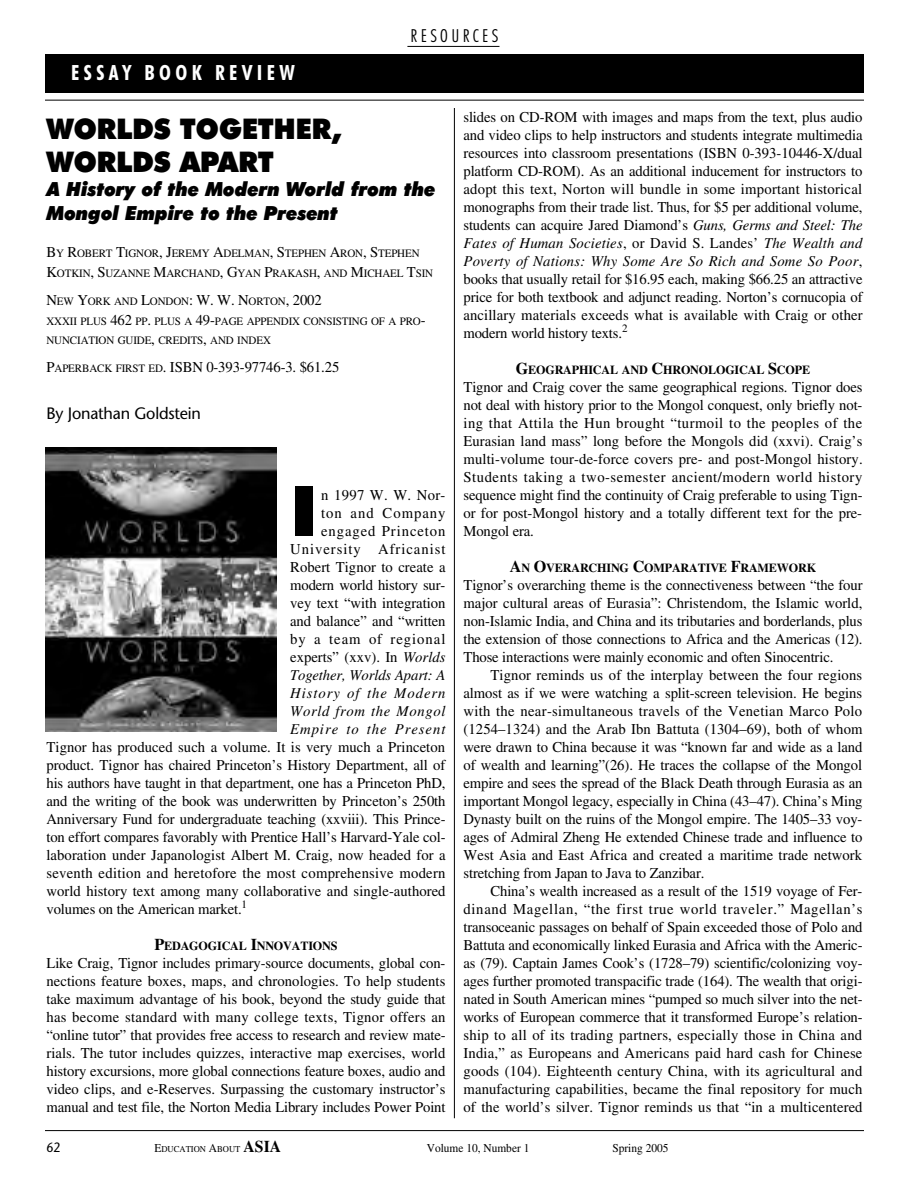
<style>
.page{position:relative;width:918px;height:1188px;background:#fff}
.page>*{position:absolute;margin:0;border:0;box-sizing:border-box;transform-origin:0 0}
.t1{font:900 69px "Futura BT";color:#000}
.t2{font:900 28.5px/33px "Futura BT";letter-spacing:-.015em;color:#000}
.t3{font:700 condensed 21px "Futura BT";letter-spacing:.21em;color:#fff}
.t4{font:italic 900 19.5px/24px "Futura BT";letter-spacing:-.015em;color:#000}
.t5{font:300 condensed 18px "Futura BT";letter-spacing:.185em;color:#000}
.t6{font:16.5px "Stone Sans";letter-spacing:-.01em;color:#000}
.t7{font:15px/18px "EAA Times";letter-spacing:-.005em;color:#000;text-align:justify}
.t8{font:13.5px "Stone Sans";color:#000;scale:.9 1}
.t9{font:700 12.3px "EAA Times";letter-spacing:-.015em;color:#000}
.t10{font:12px "EAA Times";color:#000;scale:.95 1}
.t11{font:11.25px/19.5px "EAA Times";letter-spacing:-.015em;color:#000}
.t12{font:9px "EAA Times";color:#000;scale:.95 1}
.s1{font-size:15px}
.s2{font-size:11.25px}
.s3{font-style:italic}
.s4{font-size:16.5px}
.s5{font-size:12px}
.s6{font-weight:700;font-size:16.5px}
</style>
<div class="page">
<div style="left:45px;top:54px;width:819px;height:39px;background:#000"></div>
<hr style="left:45px;top:1130px;width:819px;height:1px;background:#000">
<hr style="left:454px;top:108px;width:1px;height:1010px;background:#000">
<hr style="left:45px;top:100px;width:819px;height:1px;background:#000">
<hr style="left:407px;top:46px;width:92px;height:1px;background:#000">
<img style="left:45px;top:448px;width:232px;height:283px">
<h3 class="t3" style="left:71px;top:64px;width:225px">ESSAY BOOK REVIEW</h3>
<p class="t5" style="left:411px;top:28px;width:89px">RESOURCES</p>
<h2 class="t2" style="left:47px;top:114px;width:296px">WORLDS TOGETHER,<br>WORLDS APART</h2>
<h3 class="t4" style="left:47px;top:178px;width:391px">A History of the Modern World from the<br>Mongol Empire to the Present</h3>
<p class="t11" style="left:47px;top:245px;width:388px"><span class="s1">B</span>Y <span class="s1">R</span>OBERT <span class="s1">T</span>IGNOR<span class="s1">, J</span>EREMY <span class="s1">A</span>DELMAN<span class="s1">, S</span>TEPHEN <span class="s1">A</span>RON<span class="s1">, S</span>TEPHEN<br><span class="s1">K</span>OTKIN<span class="s1">, S</span>UZANNE <span class="s1">M</span>ARCHAND<span class="s1">, G</span>YAN <span class="s1">P</span>RAKASH<span class="s1">,</span> AND <span class="s1">M</span>ICHAEL <span class="s1">T</span>SIN</p>
<p class="t11" style="left:47px;top:293px;width:381px"><span class="s1">N</span>EW <span class="s1">Y</span>ORK AND <span class="s1">L</span>ONDON<span class="s1">: W. W. N</span>ORTON<span class="s1">, 2002<br></span>XXXII PLUS <span class="s1">462</span> PP<span class="s1">.</span> PLUS A <span class="s1">49-</span>PAGE APPENDIX CONSISTING OF A PRO<span class="s1">-<br></span>NUNCIATION GUIDE<span class="s1">,</span> CREDITS<span class="s1">,</span> AND INDEX</p>
<p class="t7" style="left:47px;top:360px;width:294px">P<span class="s2">APERBACK FIRST ED</span>. ISBN 0-393-97746-3. $61.25</p>
<p class="t6" style="left:47px;top:407px;width:156px">By Jonathan Goldstein</p>
<h1 class="t1" style="left:290px;top:483px;width:29px">I</h1>
<p class="t7" style="left:290px;top:487px;width:157px;text-align:right">n 1997 W. W. Nor-<br>ton and Company engaged Princeton<br>University Africanist<br>Robert Tignor to create a modern world history sur&shy;vey text “with integration and balance” and “written by a team of regional experts” (xxv). In <span class="s3">Worlds<br>Together, Worlds Apart: A<br>History of the Modern<br>World from the Mongol<br>Empire to the Present</span></p>
<p class="t7" style="left:46px;top:739px;width:401px">Tignor has produced such a volume. It is very much a Princeton product. Tignor has chaired Princeton’s History Department, all of his authors have taught in that department, one has a Princeton PhD, and the writing of the book was underwritten by Princeton’s 250th Anniversary Fund for undergraduate teaching (xxviii). This Prince&shy;ton effort compares favorably with Prentice Hall’s Harvard-Yale col&shy;laboration under Japanologist Albert M. Craig, now headed for a seventh edition and heretofore the most comprehensive modern world history text among many collaborative and single-authored volumes on the American market.<sup>1</sup></p>
<p class="t9" style="left:154px;top:941px;width:185px"><span class="s4">P</span>EDAGOGICAL <span class="s4">I</span>NNOVATIONS</p>
<p class="t7" style="left:46px;top:955px;width:401px">Like Craig, Tignor includes primary-source documents, global con&shy;nections feature boxes, maps, and chronologies. To help students take maximum advantage of his book, beyond the study guide that has become standard with many college texts, Tignor offers an “online tutor” that provides free access to research and review mate&shy;rials. The tutor includes quizzes, interactive map exercises, world history excursions, more global connections feature boxes, audio and video clips, and e-Reserves. Surpassing the customary instructor’s manual and test file, the Norton Media Library includes Power Point</p>
<p class="t7" style="left:463px;top:109px;width:401px">slides on CD-ROM with images and maps from the text, plus audio and video clips to help instructors and students integrate multimedia resources into classroom presentations (ISBN 0-393-10446-X/dual platform CD-ROM). As an additional inducement for instructors to adopt this text, Norton will bundle in some important historical monographs from their trade list. Thus, for $5 per additional volume, students can acquire Jared Diamond’s <span class="s3">Guns, Germs and Steel: The Fates of Human Societies</span>, or David S. Landes’ <span class="s3">The Wealth and Poverty of Nations: Why Some Are So Rich and Some So Poor</span>, books that usually retail for $16.95 each, making $66.25 an attractive price for both textbook and adjunct reading. Norton’s cornucopia of ancillary materials exceeds what is available with Craig or other modern world history texts.<sup>2</sup></p>
<p class="t9" style="left:516px;top:365px;width:296px"><span class="s4">G</span>EOGRAPHICAL AND <span class="s4">C</span>HRONOLOGICAL <span class="s4">S</span>COPE</p>
<p class="t7" style="left:464px;top:379px;width:401px">Tignor and Craig cover the same geographical regions. Tignor does not deal with history prior to the Mongol conquest, only briefly not&shy;ing that Attila the Hun brought “turmoil to the peoples of the Eurasian land mass” long before the Mongols did (xxvi). Craig’s multi-volume tour-de-force covers pre- and post-Mongol history.<br>Students taking a two-semester ancient/modern world history sequence might find the continuity of Craig preferable to using Tign&shy;or for post-Mongol history and a totally different text for the pre-Mongol era.</p>
<p class="t9" style="left:510px;top:563px;width:308px"><span class="s4">A</span>N <span class="s4">O</span>VERARCHING <span class="s4">C</span>OMPARATIVE <span class="s4">F</span>RAMEWORK</p>
<p class="t7" style="left:464px;top:577px;width:401px">Tignor’s overarching theme is the connectiveness between “the four major cultural areas of Eurasia”: Christendom, the Islamic world, non-Islamic India, and China and its tributaries and borderlands, plus the extension of those connections to Africa and the Americas (12).<br>Those interactions were mainly economic and often Sinocentric.</p>
<p class="t7" style="left:464px;top:667px;width:401px;text-indent:27px">Tignor reminds us of the interplay between the four regions almost as if we were watching a split-screen television. He begins with the near-simultaneous travels of the Venetian Marco Polo (1254–1324) and the Arab Ibn Battuta (1304–69), both of whom were drawn to China because it was “known far and wide as a land of wealth and learning”(26). He traces the collapse of the Mongol empire and sees the spread of the Black Death through Eurasia as an important Mongol legacy, especially in China (43–47). China’s Ming Dynasty built on the ruins of the Mongol empire. The 1405–33 voy&shy;ages of Admiral Zheng He extended Chinese trade and influence to West Asia and East Africa and created a maritime trade network stretching from Japan to Java to Zanzibar.</p>
<p class="t7" style="left:464px;top:883px;width:401px;text-indent:27px">China’s wealth increased as a result of the 1519 voyage of Fer&shy;dinand Magellan, “the first true world traveler.” Magellan’s transoceanic passages on behalf of Spain exceeded those of Polo and Battuta and economically linked Eurasia and Africa with the Americ&shy;as (79). Captain James Cook’s (1728–79) scientific/colonizing voy&shy;ages further promoted transpacific trade (164). The wealth that origi&shy;nated in South American mines “pumped so much silver into the net&shy;works of European commerce that it transformed Europe’s relation&shy;ship to all of its trading partners, especially those in China and India,” as Europeans and Americans paid hard cash for Chinese goods (104). Eighteenth century China, with its agricultural and manufacturing capabilities, became the final repository for much of the world’s silver. Tignor reminds us that “in a multicentered</p>
<p class="t8" style="left:47px;top:1142px;width:17px">62</p>
<p class="t12" style="left:155px;top:1146px;width:135px"><span class="s5">E</span>DUCATION <span class="s5">A</span>BOUT <span class="s6">ASIA</span></p>
<p class="t10" style="left:427px;top:1144px;width:109px">Volume 10, Number 1</p>
<p class="t10" style="left:612px;top:1144px;width:61px">Spring 2005</p>
</div>
